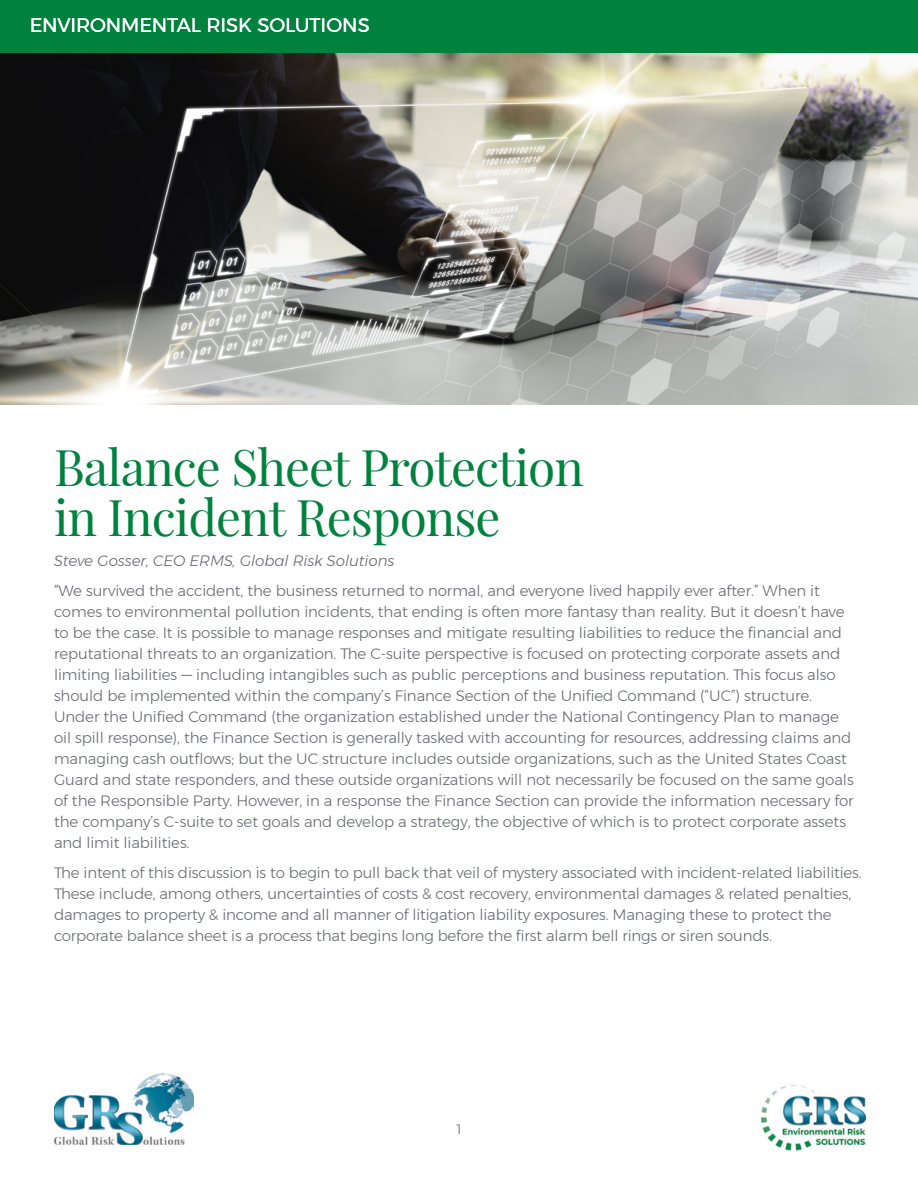
<style>
.page{position:relative;width:918px;height:1188px;background:#fff}
.page>*{position:absolute;margin:0;border:0;box-sizing:border-box;transform-origin:0 0}
.t1{font:49.5px/49.5px "Playfair Display";letter-spacing:-.02em;color:#00823f}
.t2{font:19.5px "Montserrat";letter-spacing:-.005em;color:#fff}
.t3{font:300 15px/21px "Montserrat";letter-spacing:-.005em;color:#66696f}
.t4{font:italic 300 15px "Montserrat";letter-spacing:-.005em;color:#66696f}
.t5{font:300 13.5px "Montserrat";color:#66696f}
</style>
<div class="page">
<div style="left:0;top:0;width:918px;height:54px;background:#00823f"></div>
<img style="left:54px;top:1074px;width:140px;height:70px">
<img style="left:760px;top:1084px;width:106px;height:66px">
<img style="left:0;top:54px;width:918px;height:351px">
<h2 class="t2" style="left:30px;top:11px;width:342px">ENVIRONMENTAL RISK SOLUTIONS</h2>
<h1 class="t1" style="left:54px;top:439px;width:531px">Balance Sheet Protection in Incident Response</h1>
<p class="t4" style="left:54px;top:549px;width:342px">Steve Gosser, CEO ERMS, Global Risk Solutions</p>
<p class="t3" style="left:54px;top:580px;width:801px">“We survived the accident, the business returned to normal, and everyone lived happily ever after.” When it comes to environmental pollution incidents, that ending is often more fantasy than reality. But it doesn’t have to be the case. It is possible to manage responses and mitigate resulting liabilities to reduce the financial and reputational threats to an organization. The C-suite perspective is focused on protecting corporate assets and limiting liabilities — including intangibles such as public perceptions and business reputation. This focus also should be implemented within the company’s Finance Section of the Unified Command (“UC”) structure.<br>Under the Unified Command (the organization established under the National Contingency Plan to manage oil spill response), the Finance Section is generally tasked with accounting for resources, addressing claims and managing cash outflows; but the UC structure includes outside organizations, such as the United States Coast Guard and state responders, and these outside organizations will not necessarily be focused on the same goals of the Responsible Party. However, in a response the Finance Section can provide the information necessary for the company’s C-suite to set goals and develop a strategy, the objective of which is to protect corporate assets and limit liabilities.</p>
<p class="t3" style="left:54px;top:862px;width:809px">The intent of this discussion is to begin to pull back that veil of mystery associated with incident-related liabilities.<br>These include, among others, uncertainties of costs &amp; cost recovery, environmental damages &amp; related penalties, damages to property &amp; income and all manner of litigation liability exposures. Managing these to protect the corporate balance sheet is a process that begins long before the first alarm bell rings or siren sounds.</p>
<p class="t5" style="left:457px;top:1119px;width:6px">1</p>
</div>
